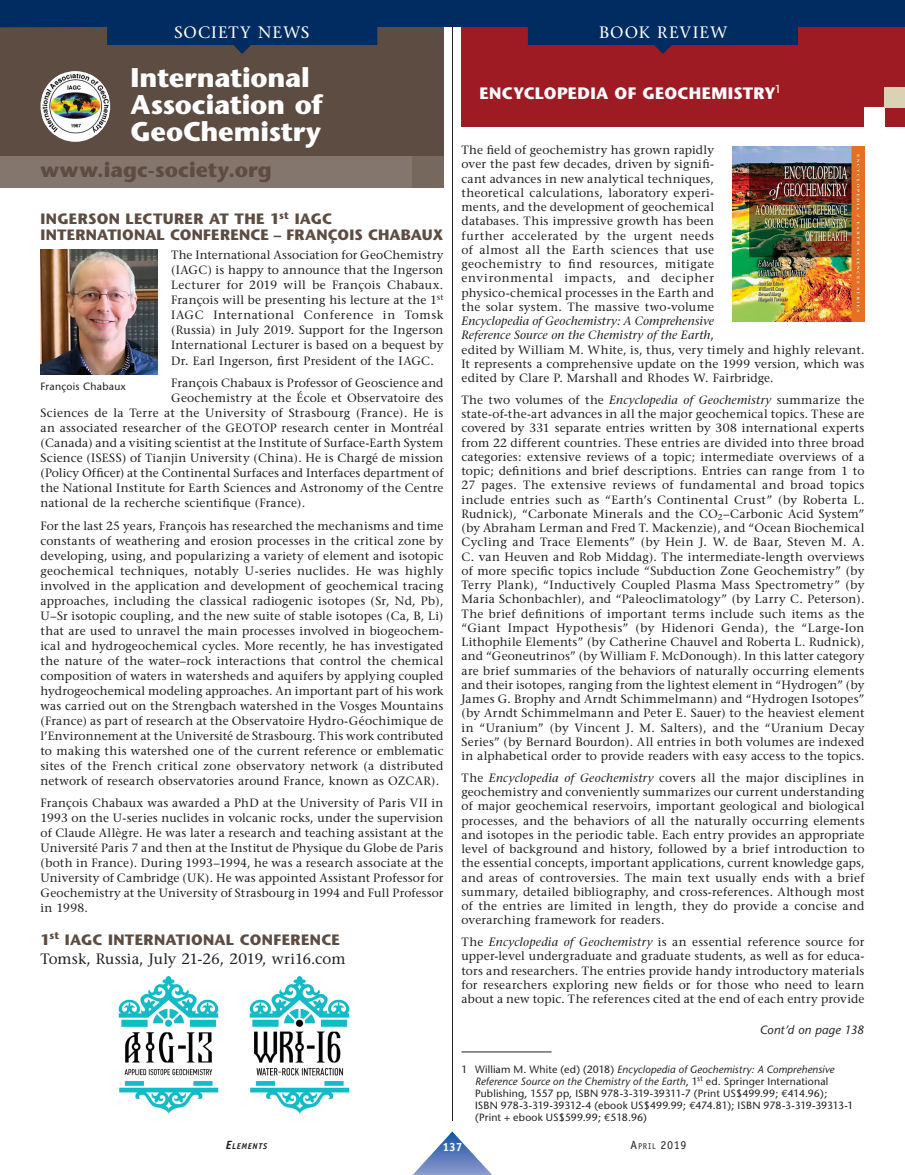
<style>
.page{position:relative;width:905px;height:1175px;background:#fff}
.page>*{position:absolute;margin:0;border:0;box-sizing:border-box;transform-origin:0 0}
.t1{font:700 27px/27px "Stone Sans";letter-spacing:-.01em;color:#fff}
.t2{font:700 21px "Stone Sans";letter-spacing:.005em;color:#5d4c42}
.t3{font:700 16.5px "Stone Sans";letter-spacing:.015em;color:#fcfcfc}
.t4{font:16.5px "Stone Serif";letter-spacing:.06em;color:#fff}
.t5{font:700 15px/15.8px "Stone Sans";letter-spacing:.02em;color:#5d4c42}
.t6{font:15px "Stone Serif";color:#231f20}
.t7{font:12px/14.2px "Stone Serif";letter-spacing:.015em;color:#231f20;text-align:justify}
.t8{font:italic 12px "Stone Sans";letter-spacing:.015em;color:#231f20}
.t9{font:12px "Officina Sans";color:#231f20}
.t10{font:700 12px "Officina Sans";color:#fff}
.t11{font:10.5px/12px "Stone Sans";letter-spacing:.01em;color:#231f20}
.t12{font:italic 700 8.4px "Officina Sans";letter-spacing:.08em;color:#231f20}
.s1{font-style:italic}
.s2{font-family:"Euro Mono"}
.s3{font-size:12px}
.s4{font-size:8.4px}
</style>
<div class="page">
<div style="left:461px;top:0;width:443px;height:126px;background:#9e1b23"></div>
<div style="left:864px;top:107px;width:20px;height:20px;background:#fff"></div>
<div style="left:884px;top:87px;width:20px;height:20px;background:#d9d2b4"></div>
<div style="left:0;top:26px;width:443px;height:130px;background:#5d4c42"></div>
<svg style="left:413px;top:1131px;width:78px;height:43px"></svg>
<svg style="left:0;top:0;width:904px;height:54px"></svg>
<hr style="left:461px;top:1051px;width:90px;height:1px;background:#231f20">
<img style="left:732px;top:146px;width:132px;height:175px">
<div style="left:0;top:156px;width:443px;height:32px;background:#85766d"></div>
<div style="left:412px;top:156px;width:31px;height:32px;background:#77685e"></div>
<div style="left:41px;top:71px;width:69px;height:71px;background:#fff;border-radius:50%"></div>
<img style="left:42px;top:74px;width:66px;height:61px">
<img style="left:40px;top:250px;width:118px;height:124px">
<hr style="left:452px;top:26px;width:1px;height:1094px;background:#231f20">
<img style="left:118px;top:976px;width:101px;height:137px">
<img style="left:249px;top:976px;width:101px;height:137px">
<h3 class="t4" style="left:174px;top:22px;width:137px">SOCIETY NEWS</h3>
<h3 class="t4" style="left:599px;top:22px;width:130px">BOOK REVIEW</h3>
<h1 class="t1" style="left:131px;top:64px;width:194px">International<br>Association of<br>GeoChemistry</h1>
<h2 class="t2" style="left:40px;top:157px;width:233px">www.iagc-society.org</h2>
<p class="t5" style="left:40px;top:211px;width:404px">INGERSON LECTURER AT THE 1<sup>st</sup> IAGC<br>INTERNATIONAL CONFERENCE – FRANÇOIS CHABAUX</p>
<p class="t7" style="left:171px;top:248px;width:274px;line-height:15px">The International Association for GeoChemistry (IAGC) is happy to announce that the Ingerson Lecturer for 2019 will be François Chabaux.<br>François will be presenting his lecture at the 1<sup>st </sup>IAGC International Conference in Tomsk (Russia) in July 2019. Support for the Ingerson International Lecturer is based on a bequest by Dr. Earl Ingerson, first President of the IAGC.</p>
<p class="t7" style="left:171px;top:376px;width:274px">François Chabaux is Professor of Geoscience and</p>
<p class="t7" style="left:171px;top:391px;width:274px">Geochemistry at the École et Observatoire des</p>
<p class="t7" style="left:40px;top:406px;width:404px">Sciences de la Terre at the University of Strasbourg (France). He is</p>
<p class="t7" style="left:40px;top:421px;width:404px">an associated researcher of the GEOTOP research center in Montréal</p>
<p class="t7" style="left:40px;top:436px;width:404px">(Canada) and a visiting scientist at the Institute of Surface-Earth System</p>
<p class="t7" style="left:40px;top:451px;width:404px">Science (ISESS) of Tianjin University (China). He is Chargé de mission</p>
<p class="t7" style="left:40px;top:466px;width:404px">(Policy Officer) at the Continental Surfaces and Interfaces department of</p>
<p class="t7" style="left:40px;top:481px;width:404px">the National Institute for Earth Sciences and Astronomy of the Centre</p>
<p class="t7" style="left:40px;top:496px;width:266px">national de la recherche scientifique (France).</p>
<p class="t7" style="left:40px;top:518px;width:404px;line-height:15px">For the last 25 years, François has researched the mechanisms and time constants of weathering and erosion processes in the critical zone by developing, using, and popularizing a variety of element and isotopic geochemical techniques, notably U-series nuclides. He was highly involved in the application and development of geochemical tracing approaches, including the classical radiogenic isotopes (Sr, Nd, Pb), U–Sr isotopic coupling, and the new suite of stable isotopes (Ca, B, Li) that are used to unravel the main processes involved in biogeochem&shy;ical and hydrogeochemical cycles. More recently, he has investigated the nature of the water–rock interactions that control the chemical composition of waters in watersheds and aquifers by applying coupled hydrogeochemical modeling approaches. An important part of his work was carried out on the Strengbach watershed in the Vosges Mountains (France) as part of research at the Observatoire Hydro-Géochimique de l’Environnement at the Université de Strasbourg. This work contributed to making this watershed one of the current reference or emblematic sites of the French critical zone observatory network (a distributed network of research observatories around France, known as OZCAR).</p>
<p class="t7" style="left:40px;top:795px;width:404px;line-height:15px">François Chabaux was awarded a PhD at the University of Paris VII in 1993 on the U-series nuclides in volcanic rocks, under the supervision of Claude Allègre. He was later a research and teaching assistant at the Université Paris 7 and then at the Institut de Physique du Globe de Paris (both in France). During 1993–1994, he was a research associate at the University of Cambridge (UK). He was appointed Assistant Professor for Geochemistry at the University of Strasbourg in 1994 and Full Professor in 1998.</p>
<p class="t5" style="left:40px;top:931px;width:301px">1<sup>st</sup> IAGC INTERNATIONAL CONFERENCE</p>
<p class="t6" style="left:41px;top:949px;width:306px">Tomsk, Russia, July 21-26, 2019, wri16.com</p>
<p class="t11" style="left:40px;top:380px;width:87px">François Chabaux</p>
<h3 class="t3" style="left:479px;top:84px;width:303px">ENCYCLOPEDIA OF GEOCHEMISTRY<sup>1</sup></h3>
<p class="t7" style="left:461px;top:143px;width:254px">The field of geochemistry has grown rapidly over the past few decades, driven by signifi&shy;cant advances in new analytical techniques, theoretical calculations, laboratory experi&shy;ments, and the development of geochemical databases. This impressive growth has been further accelerated by the urgent needs of almost all the Earth sciences that use geochemistry to find resources, mitigate environmental impacts, and decipher physico-chemical processes in the Earth and the solar system. The massive two-volume</p>
<p class="t7" style="left:461px;top:314px;width:404px;text-align:left"><span class="s1">Encyclopedia of Geochemistry: A Comprehensive<br>Reference Source on the Chemistry of the Earth</span>,<br>edited by William M. White, is, thus, very timely and highly relevant.<br>It represents a comprehensive update on the 1999 version, which was edited by Clare P. Marshall and Rhodes W. Fairbridge.</p>
<p class="t7" style="left:461px;top:392px;width:404px">The two volumes of the <span class="s1">Encyclopedia of Geochemistry</span> summarize the state-of-the-art advances in all the major geochemical topics. These are covered by 331 separate entries written by 308 international experts from 22 different countries. These entries are divided into three broad categories: extensive reviews of a topic; intermediate overviews of a topic; definitions and brief descriptions. Entries can range from 1 to 27 pages. The extensive reviews of fundamental and broad topics include entries such as “Earth’s Continental Crust” (by Roberta L.<br>Rudnick)<span class="s1">,</span> “Carbonate Minerals and the CO<sub>2</sub>–Carbonic Acid System” (by Abraham Lerman and Fred T. Mackenzie), and “Ocean Biochemical Cycling and Trace Elements” (by Hein J. W. de Baar, Steven M. A.<br>C. van Heuven and Rob Middag). The intermediate-length overviews of more specific topics include “Subduction Zone Geochemistry” (by Terry Plank), “Inductively Coupled Plasma Mass Spectrometry” (by Maria Schonbachler), and “Paleoclimatology” (by Larry C. Peterson).<br>The brief definitions of important terms include such items as the “Giant Impact Hypothesis” (by Hidenori Genda), the “Large-Ion Lithophile Elements” (by Catherine Chauvel and Roberta L. Rudnick), and “Geoneutrinos” (by William F. McDonough). In this latter category are brief summaries of the behaviors of naturally occurring elements and their isotopes, ranging from the lightest element in “Hydrogen” (by James G. Brophy and Arndt Schimmelmann) and “Hydrogen Isotopes” (by Arndt Schimmelmann and Peter E. Sauer) to the heaviest element in “Uranium” (by Vincent J. M. Salters), and the “Uranium Decay Series” (by Bernard Bourdon). All entries in both volumes are indexed in alphabetical order to provide readers with easy access to the topics.</p>
<p class="t7" style="left:461px;top:770px;width:404px">The <span class="s1">Encyclopedia of Geochemistry</span> covers all the major disciplines in geochemistry and conveniently summarizes our current understanding of major geochemical reservoirs, important geological and biological processes, and the behaviors of all the naturally occurring elements and isotopes in the periodic table. Each entry provides an appropriate level of background and history, followed by a brief introduction to the essential concepts, important applications, current knowledge gaps, and areas of controversies. The main text usually ends with a brief summary, detailed bibliography, and cross-references. Although most of the entries are limited in length, they do provide a concise and overarching framework for readers.</p>
<p class="t7" style="left:461px;top:935px;width:404px">The <span class="s1">Encyclopedia of Geochemistry</span> is an essential reference source for upper-level undergraduate and graduate students, as well as for educa&shy;tors and researchers. The entries provide handy introductory materials for researchers exploring new fields or for those who need to learn about a new topic. The references cited at the end of each entry provide</p>
<p class="t8" style="left:759px;top:1022px;width:106px">Cont’d on page 138</p>
<p class="t11" style="left:475px;top:1063px;width:380px;text-indent:-13px">1 William M. White (ed) (2018) <span class="s1">Encyclopedia of Geochemistry: A Comprehensive Reference Source on the Chemistry of the Earth</span>, 1<sup>st</sup> ed. Springer International Publishing, 1557 pp, ISBN 978-3-319-39311-7 (Print US$499.99; <span class="s2">€</span>414.96);<br>ISBN 978-3-319-39312-4 (ebook US$499.99; <span class="s2">€</span>474.81); ISBN 978-3-319-39313-1 (Print + ebook US$599.99; <span class="s2">€</span>518.96)</p>
<p class="t12" style="left:226px;top:1141px;width:43px"><span class="s3">E</span>LEMENTS</p>
<p class="t10" style="left:442px;top:1139px;width:22px">137</p>
<p class="t9" style="left:630px;top:1138px;width:57px">A<span class="s4">pril</span> 2019</p>
</div>
